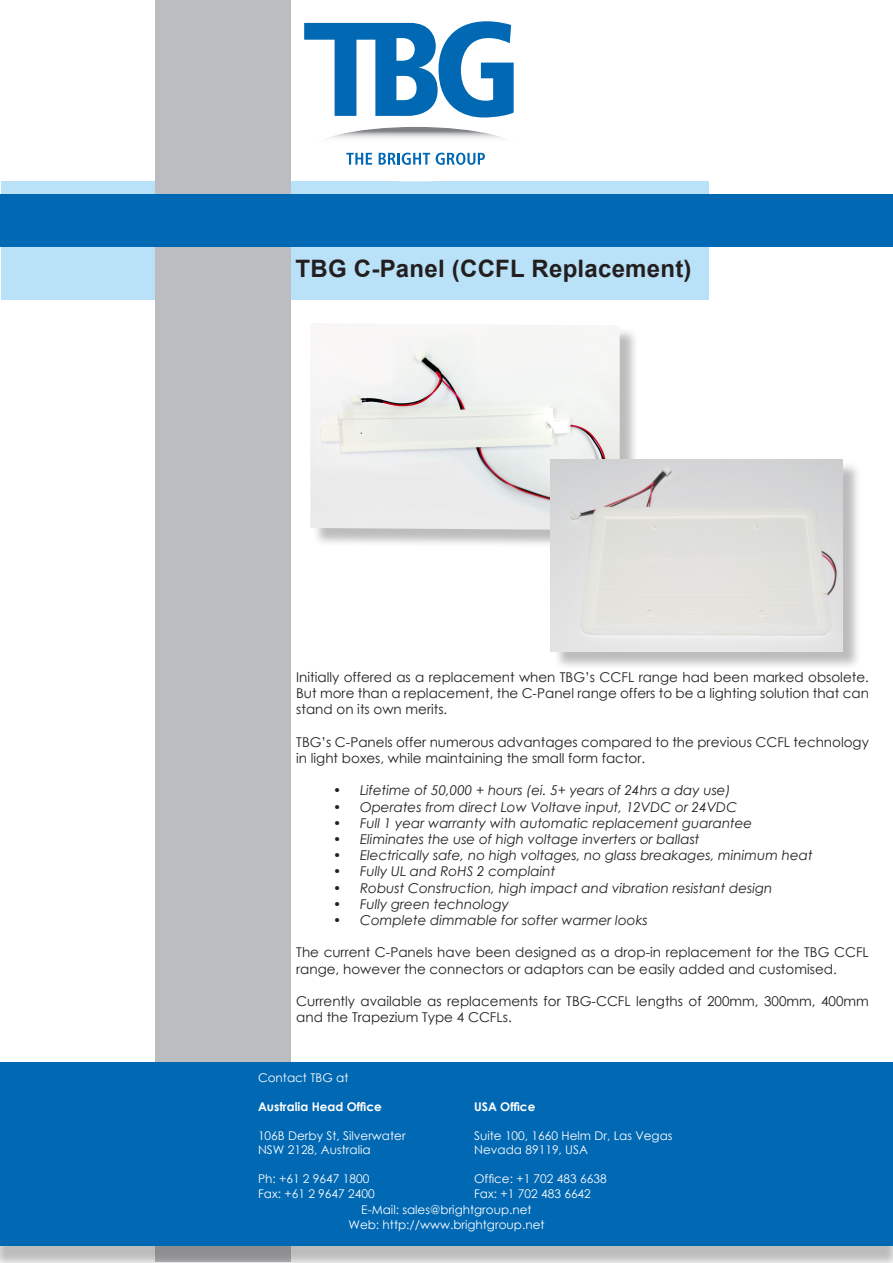
<style>
.page{position:relative;width:893px;height:1263px;background:#fff}
.page>*{position:absolute;margin:0;border:0;box-sizing:border-box;transform-origin:0 0}
.t1{font:700 24px "Arial";letter-spacing:.01em;color:#231f20}
.t2{font:13.5px/16.2px "Century Gothic";color:#231f20}
.t3{font:italic 13.5px "Century Gothic";color:#231f20}
.t4{font:12px "Century Gothic";color:#fff}
.t5{font:700 12px "Century Gothic";color:#fff}
</style>
<div class="page">
<div style="left:1px;top:181px;width:707px;height:119px;background:#b9e1f7"></div>
<div style="left:155px;top:1px;width:135px;height:1261px;background:#bcbdc0"></div>
<svg style="left:304px;top:21px;width:210px;height:96px"></svg>
<svg style="left:329px;top:127px;width:173px;height:38px"></svg>
<div style="left:1px;top:194px;width:892px;height:53px;background:#0168b3"></div>
<div style="left:313px;top:325px;width:325px;height:223px;background:#231f20;opacity:.3"></div>
<img style="left:310px;top:324px;width:310px;height:206px">
<div style="left:553px;top:461px;width:309px;height:209px;background:#231f20;opacity:.3"></div>
<img style="left:551px;top:459px;width:292px;height:192px">
<div style="left:0;top:1068px;width:893px;height:195px;background:#231f20;opacity:.3"></div>
<div style="left:0;top:1062px;width:893px;height:184px;background:#0168b3"></div>
<p class="t1" style="left:296px;top:252px;width:397px">TBG C-Panel (CCFL Replacement)</p>
<p class="t2" style="left:296px;top:669px;width:574px;text-align:justify">Initially offered as a replacement when TBG’s CCFL range had been marked obsolete.<br>But more than a replacement, the C-Panel range offers to be a lighting solution that can stand on its own merits.</p>
<p class="t2" style="left:296px;top:734px;width:574px">TBG’s C-Panels offer numerous advantages compared to the previous CCFL technology in light boxes, while maintaining the small form factor.</p>
<p class="t3" style="left:333px;top:781px;width:399px">• Lifetime of 50,000 + hours (ei. 5+ years of 24hrs a day use)</p>
<p class="t3" style="left:333px;top:797px;width:406px">• Operates from direct Low Voltave input, 12VDC or 24VDC</p>
<p class="t3" style="left:333px;top:813px;width:421px">• Full 1 year warranty with automatic replacement guarantee</p>
<p class="t3" style="left:333px;top:830px;width:368px">• Eliminates the use of high voltage inverters or ballast</p>
<p class="t3" style="left:333px;top:846px;width:481px">• Electrically safe, no high voltages, no glass breakages, minimum heat</p>
<p class="t3" style="left:333px;top:862px;width:224px">• Fully UL and RoHS 2 complaint</p>
<p class="t3" style="left:333px;top:878px;width:441px">• Robust Construction, high impact and vibration resistant design</p>
<p class="t3" style="left:333px;top:894px;width:178px">• Fully green technology</p>
<p class="t3" style="left:333px;top:911px;width:316px">• Complete dimmable for softer warmer looks</p>
<p class="t2" style="left:296px;top:944px;width:574px">The current C-Panels have been designed as a drop-in replacement for the TBG CCFL range, however the connectors or adaptors can be easily added and customised.</p>
<p class="t2" style="left:296px;top:993px;width:574px">Currently available as replacements for TBG-CCFL lengths of 200mm, 300mm, 400mm and the Trapezium Type 4 CCFLs.</p>
<p class="t4" style="left:258px;top:1070px;width:92px">Contact TBG at</p>
<p class="t5" style="left:258px;top:1098px;width:125px">Australia Head Office</p>
<p class="t4" style="left:258px;top:1127px;width:149px">106B Derby St, Silverwater</p>
<p class="t4" style="left:258px;top:1142px;width:114px">NSW 2128, Australia</p>
<p class="t4" style="left:258px;top:1170px;width:113px">Ph: +61 2 9647 1800</p>
<p class="t4" style="left:258px;top:1185px;width:118px">Fax: +61 2 9647 2400</p>
<p class="t5" style="left:474px;top:1098px;width:63px">USA Office</p>
<p class="t4" style="left:474px;top:1127px;width:200px">Suite 100, 1660 Helm Dr, Las Vegas</p>
<p class="t4" style="left:474px;top:1142px;width:115px">Nevada 89119, USA</p>
<p class="t4" style="left:474px;top:1170px;width:134px">Office: +1 702 483 6638</p>
<p class="t4" style="left:474px;top:1185px;width:118px">Fax: +1 702 483 6642</p>
<p class="t4" style="left:361px;top:1201px;width:172px">E-Mail: sales@brightgroup.net</p>
<p class="t4" style="left:348px;top:1216px;width:198px">Web: http://www.brightgroup.net</p>
</div>
